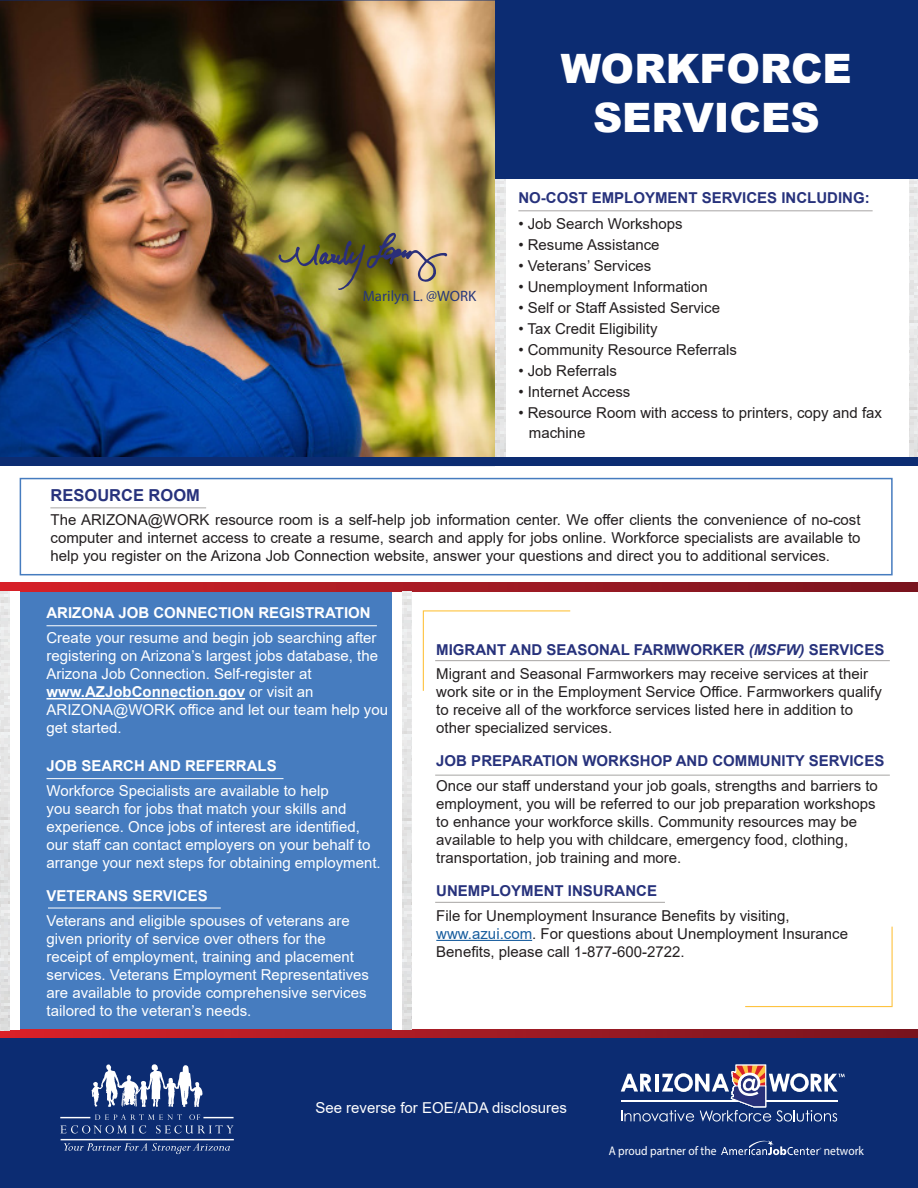
<style>
.page{position:relative;width:918px;height:1188px;background:#fff}
.page>*{position:absolute;margin:0;border:0;box-sizing:border-box;transform-origin:0 0}
.t1{font:900 40.5px/48.6px "Arial";color:#fff;text-align:center}
.t2{font:700 16.5px "Arial";color:#27327c}
.t3{font:15px/18px "Arial";color:#231f20}
.t4{font:15px/18px "Arial";color:#fff}
.t5{font:700 15px "Arial";color:#27327c}
.t6{font:700 15px "Arial";color:#fff}
.t7{font:15px "Myriad Pro";color:#27377b}
.t8{font:12.6px "Myriad Pro";color:#fff;scale:.92 1}
.s1{font-weight:700}
.s2{font-weight:700;color:#27327c}
.s3{font-weight:700;font-style:italic;color:#27327c}
.s4{color:#175d9e}
</style>
<div class="page">
<img style="left:0;top:0;width:497px;height:458px">
<img style="left:278px;top:233px;width:169px;height:57px">
<div style="left:495px;top:0;width:423px;height:179px;background:#0c2c72"></div>
<div style="left:0;top:588px;width:412px;height:442px;background:#467cbf"></div>
<div style="left:0;top:1030px;width:918px;height:158px;background:#0c2c72"></div>
<img style="left:495px;top:180px;width:10px;height:278px">
<img style="left:909px;top:179px;width:9px;height:279px">
<div style="left:20px;top:478px;width:873px;height:97px;border:2px solid #467cbf"></div>
<hr style="left:435px;top:660px;width:455px;height:1px;background:#a7a5a4">
<hr style="left:435px;top:775px;width:455px;height:1px;background:#a7a5a4">
<hr style="left:435px;top:902px;width:230px;height:1px;background:#a7a5a4">
<hr style="left:50px;top:508px;width:156px;height:1px;background:#a7a5a4">
<svg style="left:422px;top:610px;width:149px;height:81px"></svg>
<svg style="left:745px;top:926px;width:148px;height:82px"></svg>
<hr style="left:518px;top:211px;width:355px;height:1px;background:#a7a5a4">
<svg style="left:0;top:583px;width:918px;height:8px;background:#a51a23"></svg>
<svg style="left:0;top:1030px;width:918px;height:8px;background:#a61b23"></svg>
<div style="left:0;top:458px;width:918px;height:8px;background:#0c2c72"></div>
<img style="left:0;top:591px;width:10px;height:439px">
<img style="left:402px;top:591px;width:10px;height:439px">
<div style="left:10px;top:591px;width:10px;height:439px;background:#fff"></div>
<div style="left:392px;top:592px;width:10px;height:438px;background:#fff"></div>
<hr style="left:46px;top:626px;width:331px;height:1px;background:#fff">
<hr style="left:46px;top:778px;width:238px;height:1px;background:#fff">
<hr style="left:48px;top:908px;width:173px;height:1px;background:#fff">
<hr style="left:436px;top:940px;width:96px;height:1px;background:#175d9e">
<hr style="left:46px;top:698px;width:199px;height:2px;background:#fff">
<svg style="left:64px;top:1143px;width:166px;height:11px"></svg>
<svg style="left:61px;top:1114px;width:172px;height:20px"></svg>
<hr style="left:61px;top:1139px;width:173px;height:1px;background:#fff">
<hr style="left:203px;top:1117px;width:31px;height:1px;background:#fff">
<hr style="left:60px;top:1117px;width:30px;height:1px;background:#fff">
<svg style="left:91px;top:1064px;width:112px;height:43px"></svg>
<svg style="left:621px;top:1065px;width:224px;height:57px"></svg>
<svg style="left:721px;top:1140px;width:100px;height:15px"></svg>
<p class="t7" style="left:363px;top:287px;width:115px">Marilyn L. @WORK</p>
<h1 class="t1" style="left:561px;top:43px;width:293px">WORKFORCE<br>SERVICES</h1>
<p class="t5" style="left:518px;top:187px;width:353px">NO-COST EMPLOYMENT SERVICES INCLUDING:</p>
<p class="t3" style="left:518px;top:215px;width:166px">• Job Search Workshops</p>
<p class="t3" style="left:518px;top:236px;width:143px">• Resume Assistance</p>
<p class="t3" style="left:518px;top:257px;width:135px">• Veterans’ Services</p>
<p class="t3" style="left:518px;top:278px;width:191px">• Unemployment Information</p>
<p class="t3" style="left:518px;top:299px;width:203px">• Self or Staff Assisted Service</p>
<p class="t3" style="left:518px;top:320px;width:141px">• Tax Credit Eligibility</p>
<p class="t3" style="left:518px;top:341px;width:220px">• Community Resource Referrals</p>
<p class="t3" style="left:518px;top:362px;width:100px">• Job Referrals</p>
<p class="t3" style="left:518px;top:383px;width:113px">• Internet Access</p>
<p class="t3" style="left:529px;top:403px;width:355px;line-height:19.5px;text-indent:-10px">• Resource Room with access to printers, copy and fax machine</p>
<p class="t2" style="left:51px;top:483px;width:151px">RESOURCE ROOM</p>
<p class="t3" style="left:51px;top:511px;width:811px;text-align:justify">The ARIZONA@WORK resource room is a self-help job information center. We offer clients the convenience of no-cost computer and internet access to create a resume, search and apply for jobs online. Workforce specialists are available to help you register on the Arizona Job Connection website, answer your questions and direct you to additional services.</p>
<p class="t6" style="left:46px;top:603px;width:326px">ARIZONA JOB CONNECTION REGISTRATION</p>
<p class="t4" style="left:46px;top:629px;width:343px">Create your resume and begin job searching after registering on Arizona’s largest jobs database, the Arizona Job Connection. Self-register at <span class="s1">www.AZJobConnection.gov</span> or visit an ARIZONA@WORK office and let our team help you get started.</p>
<p class="t6" style="left:46px;top:756px;width:232px">JOB SEARCH AND REFERRALS</p>
<p class="t4" style="left:46px;top:782px;width:336px">Workforce Specialists are available to help<br>you search for jobs that match your skills and experience. Once jobs of interest are identified, our staff can contact employers on your behalf to arrange your next steps for obtaining employment.</p>
<p class="t6" style="left:46px;top:885px;width:163px">VETERANS SERVICES</p>
<p class="t4" style="left:46px;top:912px;width:324px">Veterans and eligible spouses of veterans are given priority of service over others for the receipt of employment, training and placement services. Veterans Employment Representatives are available to provide comprehensive services tailored to the veteran’s needs.</p>
<p class="t3" style="left:436px;top:637px;width:450px;line-height:24.8px"><span class="s2">MIGRANT AND SEASONAL FARMWORKER</span> <span class="s3">(MSFW)</span> <span class="s2">SERVICES<br></span>Migrant and Seasonal Farmworkers may receive services at their</p>
<p class="t3" style="left:436px;top:683px;width:447px">work site or in the Employment Service Office. Farmworkers qualify to receive all of the workforce services listed here in addition to other specialized services.</p>
<p class="t5" style="left:436px;top:750px;width:450px">JOB PREPARATION WORKSHOP AND COMMUNITY SERVICES</p>
<p class="t3" style="left:436px;top:777px;width:443px">Once our staff understand your job goals, strengths and barriers to employment, you will be referred to our job preparation workshops to enhance your workforce skills. Community resources may be available to help you with childcare, emergency food, clothing, transportation, job training and more.</p>
<p class="t5" style="left:436px;top:880px;width:222px">UNEMPLOYMENT INSURANCE</p>
<p class="t3" style="left:436px;top:906px;width:413px">File for Unemployment Insurance Benefits by visiting, <span class="s4">www.azui.com</span>. For questions about Unemployment Insurance<br>Benefits, please call 1-877-600-2722.</p>
<p class="t4" style="left:315px;top:1099px;width:253px">See reverse for EOE/ADA disclosures</p>
<p class="t8" style="left:609px;top:1143px;width:119px">A proud partner of the</p>
<p class="t8" style="left:824px;top:1143px;width:45px">network</p>
</div>
